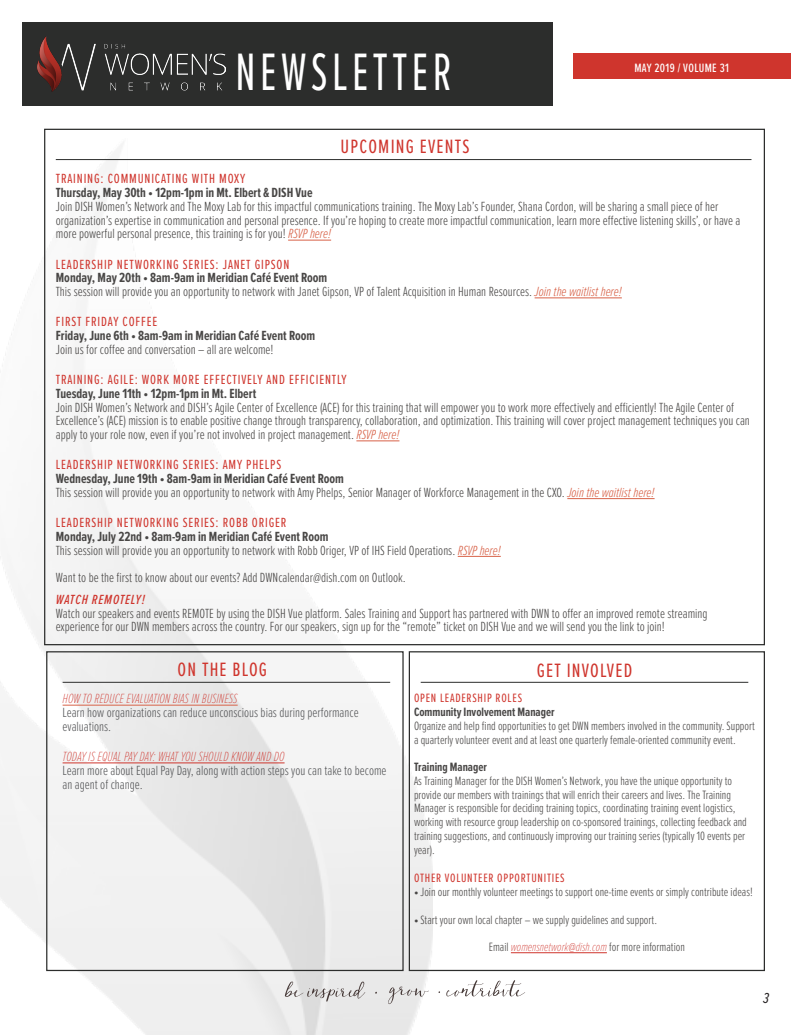
<style>
.page{position:relative;width:810px;height:1035px;background:#fff}
.page>*{position:absolute;margin:0;border:0;box-sizing:border-box;transform-origin:0 0}
.t1{font:54.62px "Proxima Nova Ex Cn";letter-spacing:.1em;color:#fff;scale:.85 1}
.t2{font:20px "Proxima Nova Ex Cn";letter-spacing:.06em;color:#cf352d}
.t3{font:italic 15px "Proxima Nova Ex Cn";color:#231f20}
.t4{font:300 13.75px/13.8px "Proxima Nova Ex Cn";color:#494746}
.t5{font:300 13.75px/13.8px "Proxima Nova Ex Cn";color:#57585a}
.t6{font:700 13.75px/13.8px "Proxima Nova Ex Cn";color:#494746}
.Hyperlink{font:italic 100 13.75px "Proxima Nova Ex Cn";color:#cf352d}
.t7{font:italic 500 13.75px "Proxima Nova Ex Cn";letter-spacing:.06em;color:#cf352d}
.t8{font:300 12.5px/13.8px "Proxima Nova Ex Cn";color:#494746}
.t9{font:12.5px "Proxima Nova Ex Cn";letter-spacing:.06em;color:#cf352d}
.t10{font:500 12.5px "Proxima Nova Ex Cn";letter-spacing:.03em;color:#fff}
.s1{font-weight:400;color:#cf352d}
.s2{font-weight:700}
.s3{font-style:italic;color:#d86248}
.s4{font-weight:100;font-style:italic;color:#cf352d}
</style>
<div class="page">
<div style="left:46px;top:651px;width:358px;height:320px;border:1px solid #2c2d2c"></div>
<div style="left:22px;top:22px;width:531px;height:84px;background:#2c2d2c"></div>
<img style="left:38px;top:37px;width:188px;height:55px">
<div style="left:573px;top:54px;width:217px;height:25px;background:#cf352d"></div>
<hr style="left:288px;top:240px;width:43px;height:1px;background:#d86248">
<hr style="left:535px;top:298px;width:87px;height:1px;background:#d86248">
<hr style="left:356px;top:441px;width:43px;height:1px;background:#d86248">
<hr style="left:567px;top:498px;width:88px;height:1px;background:#d86248">
<hr style="left:458px;top:556px;width:43px;height:1px;background:#d86248">
<hr style="left:56px;top:159px;width:695px;height:1px;background:#2c2d2c">
<hr style="left:63px;top:705px;width:175px;height:1px;background:#d86248">
<hr style="left:63px;top:763px;width:222px;height:1px;background:#cf352d">
<hr style="left:63px;top:682px;width:327px;height:1px;background:#2c2d2c">
<hr style="left:421px;top:682px;width:327px;height:1px;background:#2c2d2c">
<div style="left:409px;top:651px;width:356px;height:320px;border:1px solid #2c2d2c"></div>
<hr style="left:511px;top:953px;width:96px;height:1px;background:#cf352d">
<svg style="left:285px;top:981px;width:80px;height:21px;background:#d3d1d1"></svg>
<svg style="left:388px;top:987px;width:41px;height:17px"></svg>
<svg style="left:446px;top:980px;width:79px;height:17px"></svg>
<h1 class="t1" style="left:235px;top:32px;width:256px">NEWSLETTER</h1>
<p class="t10" style="left:634px;top:58px;width:96px">MAY 2019 / VOLUME 31</p>
<p class="t2" style="left:341px;top:131px;width:130px">UPCOMING EVENTS</p>
<p class="t4" style="left:56px;top:171px;width:686px"><span class="s1">TRAINING: COMMUNICATING WITH MOXY<br></span><span class="s2">Thursday, May 30th • 12pm-1pm in Mt. Elbert &amp; DISH Vue<br></span>Join DISH Women’s Network and The Moxy Lab for this impactful communications training. The Moxy Lab’s Founder, Shana Cordon, will be sharing a small piece of her organization’s expertise in communication and personal presence. If you’re hoping to create more impactful communication, learn more effective listening skills’, or have a more powerful personal presence, this training is for you! <span class="s3">RSVP here!</span></p>
<p class="t4" style="left:56px;top:256px;width:568px"><span class="s1">LEADERSHIP NETWORKING SERIES: JANET GIPSON<br></span><span class="s2">Monday, May 20th • 8am-9am in Meridian Café Event Room<br></span>This session will provide you an opportunity to network with Janet Gipson, VP of Talent Acquisition in Human Resources. <span class="s3">Join the waitlist here!</span></p>
<p class="t6" style="left:56px;top:315px;width:261px"><span class="s1">FIRST FRIDAY COFFEE<br></span>Friday, June 6th • 8am-9am in Meridian Café Event Room</p>
<p class="t4" style="left:56px;top:342px;width:219px">Join us for coffee and conversation – all are welcome!</p>
<p class="t4" style="left:56px;top:372px;width:696px"><span class="s1">TRAINING: AGILE: WORK MORE EFFECTIVELY AND EFFICIENTLY<br></span><span class="s2">Tuesday, June 11th • 12pm-1pm in Mt. Elbert<br></span>Join DISH Women’s Network and DISH’s Agile Center of Excellence (ACE) for this training that will empower you to work more effectively and efficiently! The Agile Center of Excellence’s (ACE) mission is to enable positive change through transparency, collaboration, and optimization. This training will cover project management techniques you can apply to your role now, even if you’re not involved in project management. <span class="s3">RSVP here!</span></p>
<p class="t4" style="left:56px;top:457px;width:600px"><span class="s1">LEADERSHIP NETWORKING SERIES: AMY PHELPS<br></span><span class="s2">Wednesday, June 19th • 8am-9am in Meridian Café Event Room<br></span>This session will provide you an opportunity to network with Amy Phelps, Senior Manager of Workforce Management in the CXO. <span class="s3">Join the waitlist here!</span></p>
<p class="t4" style="left:56px;top:515px;width:447px"><span class="s1">LEADERSHIP NETWORKING SERIES: ROBB ORIGER<br></span><span class="s2">Monday, July 22nd • 8am-9am in Meridian Café Event Room<br></span>This session will provide you an opportunity to network with Robb Origer, VP of IHS Field Operations. <span class="s3">RSVP here!</span></p>
<p class="t4" style="left:56px;top:570px;width:352px">Want to be the first to know about our events? Add DWNcalendar@dish.com on Outlook.</p>
<p class="t7" style="left:56px;top:589px;width:91px">WATCH REMOTELY!</p>
<p class="t4" style="left:56px;top:606px;width:653px">Watch our speakers and events REMOTE by using the DISH Vue platform. Sales Training and Support has partnered with DWN to offer an improved remote streaming experience for our DWN members across the country. For our speakers, sign up for the “remote” ticket on DISH Vue and we will send you the link to join!</p>
<p class="t2" style="left:178px;top:655px;width:91px">ON THE BLOG</p>
<p class="t2" style="left:537px;top:656px;width:97px">GET INVOLVED</p>
<p class="t8" style="left:414px;top:691px;width:342px"><span class="s1">OPEN LEADERSHIP ROLES<br></span><span class="s2">Community Involvement Manager<br></span>Organize and help find opportunities to get DWN members involved in the community. Support a quarterly volunteer event and at least one quarterly female-oriented community event.</p>
<p class="t8" style="left:414px;top:759px;width:334px"><span class="s2">Training Manager<br></span>As Training Manager for the DISH Women’s Network, you have the unique opportunity to provide our members with trainings that will enrich their careers and lives. The Training Manager is responsible for deciding training topics, coordinating training event logistics, working with resource group leadership on co-sponsored trainings, collecting feedback and training suggestions, and continuously improving our training series (typically 10 events per year).</p>
<p class="t9" style="left:414px;top:869px;width:152px">OTHER VOLUNTEER OPPORTUNITIES</p>
<p class="t8" style="left:414px;top:884px;width:340px"><span class="s2">•</span> Join our monthly volunteer meetings to support one-time events or simply contribute ideas!</p>
<p class="t8" style="left:414px;top:912px;width:245px"><span class="s2">•</span> Start your own local chapter – we supply guidelines and support.</p>
<p class="t8" style="left:489px;top:939px;width:198px">Email <span class="s4">womensnetwork@dish.com</span> for more information</p>
<p class="Hyperlink" style="left:63px;top:689px;width:177px">HOW TO REDUCE EVALUATION BIAS IN BUSINESS</p>
<p class="t5" style="left:63px;top:705px;width:298px">Learn how organizations can reduce unconscious bias during performance evaluations.</p>
<p class="t5" style="left:63px;top:749px;width:325px"><span class="s4">TODAY IS EQUAL PAY DAY: WHAT YOU SHOULD KNOW AND DO<br></span>Learn more about Equal Pay Day, along with action steps you can take to become an agent of change.</p>
<p class="t3" style="left:763px;top:988px;width:7px">3</p>
</div>
